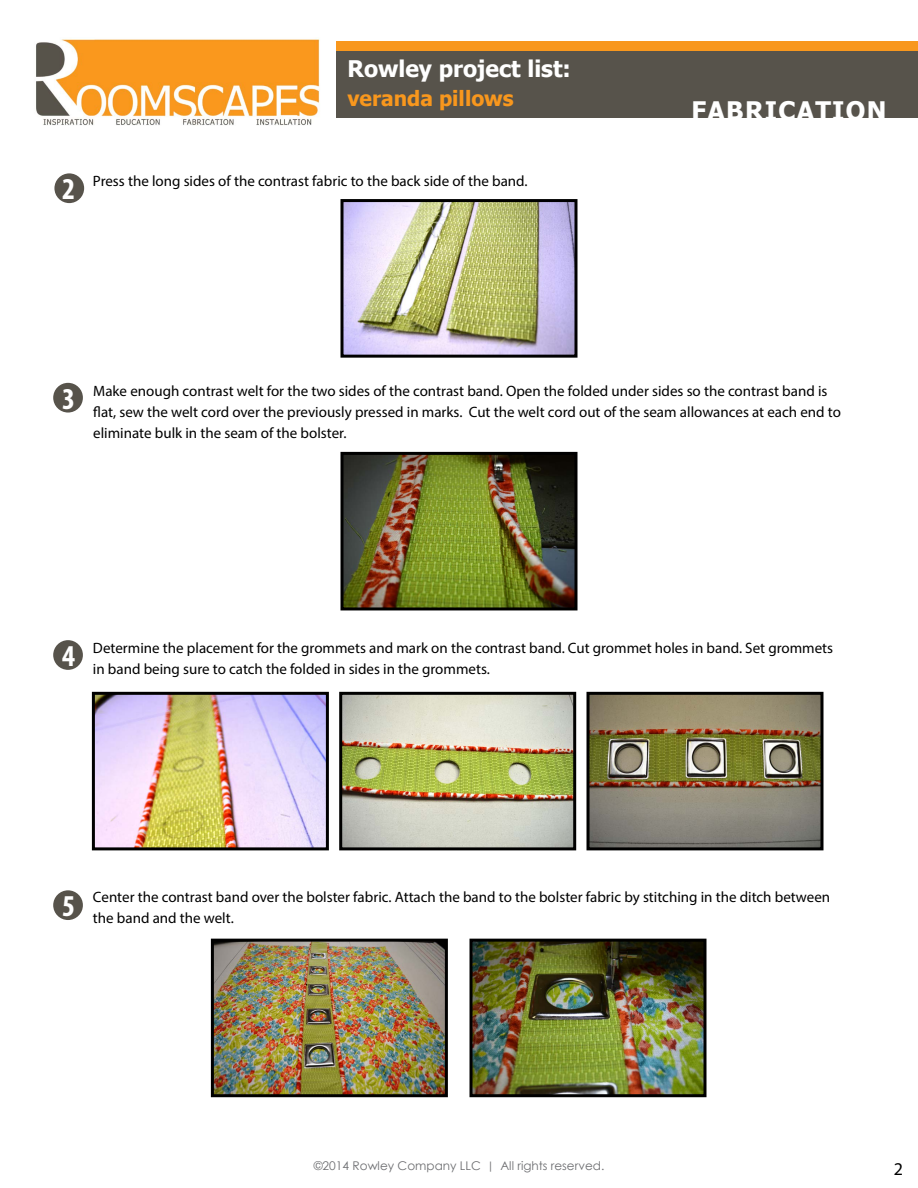
<style>
.page{position:relative;width:918px;height:1188px;background:#fff}
.page>*{position:absolute;margin:0;border:0;box-sizing:border-box;transform-origin:0 0}
.t1{font:700 condensed 30.45px "Myriad Pro";color:#fff}
.t2{font:700 25.5px "Tahoma";letter-spacing:.05em;color:#fff}
.t3{font:700 22.8px "Tahoma";color:#fff}
.t4{font:700 21px "Tahoma";color:#f8971d}
.t5{font:18px "Myriad Pro";color:#000}
.t6{font:15px/21px "Myriad Pro";color:#000}
.t7{font:12px "Century Gothic";color:#6d6e71}
.s1{font-family:"Tw Cen"}
</style>
<div class="page">
<div style="left:337px;top:41px;width:581px;height:77px;background:#57534b"></div>
<img style="left:36px;top:39px;width:284px;height:87px">
<div style="left:337px;top:41px;width:581px;height:10px;background:#f8971d"></div>
<div style="left:53px;top:640px;width:30px;height:30px;background:#57534b;border-radius:50%"></div>
<div style="left:54px;top:173px;width:30px;height:30px;background:#57534b;border-radius:50%"></div>
<div style="left:53px;top:383px;width:30px;height:30px;background:#57534b;border-radius:50%"></div>
<img style="left:344px;top:456px;width:230px;height:150px">
<div style="left:340px;top:452px;width:238px;height:158px;border:3px solid #000"></div>
<img style="left:344px;top:203px;width:230px;height:151px">
<div style="left:340px;top:199px;width:238px;height:159px;border:3px solid #000"></div>
<img style="left:96px;top:696px;width:229px;height:150px">
<div style="left:92px;top:692px;width:237px;height:158px;border:3px solid #000"></div>
<img style="left:343px;top:696px;width:229px;height:150px">
<div style="left:339px;top:692px;width:237px;height:158px;border:3px solid #000"></div>
<img style="left:590px;top:696px;width:230px;height:150px">
<div style="left:586px;top:692px;width:238px;height:158px;border:3px solid #000"></div>
<div style="left:53px;top:890px;width:30px;height:30px;background:#57534b;border-radius:50%"></div>
<img style="left:474px;top:943px;width:228px;height:150px">
<div style="left:470px;top:939px;width:236px;height:158px;border:3px solid #000"></div>
<img style="left:215px;top:943px;width:229px;height:150px">
<div style="left:211px;top:939px;width:237px;height:158px;border:3px solid #000"></div>
<h3 class="t3" style="left:347px;top:53px;width:225px">Rowley project list:</h3>
<h3 class="t4" style="left:347px;top:83px;width:168px">veranda pillows</h3>
<h1 class="t1" style="left:62px;top:170px;width:14px">2</h1>
<p class="t6" style="left:93px;top:170px;width:436px">Press the long sides of the contrast fabric to the back side of the band.</p>
<h2 class="t2" style="left:691px;top:92px;width:197px">FABRICATION</h2>
<h1 class="t1" style="left:62px;top:379px;width:14px">3</h1>
<p class="t6" style="left:93px;top:380px;width:749px">Make enough contrast welt for the two sides of the contrast band. Open the folded under sides so the contrast band is flat, sew the welt cord over the previously pressed in marks. Cut the welt cord out of the seam allowances at each end to eliminate bulk in the seam of the bolster.</p>
<h1 class="t1" style="left:62px;top:637px;width:14px">4</h1>
<p class="t6" style="left:93px;top:637px;width:742px">Determine the placement for the grommets and mark on the contrast band. Cut grommet holes in band. Set grommets in band being sure to catch the folded in sides in the grommets.</p>
<h1 class="t1" style="left:62px;top:887px;width:14px">5</h1>
<p class="t6" style="left:93px;top:886px;width:739px">Center the contrast band over the bolster fabric. Attach the band to the bolster fabric by stitching in the ditch between the band and the welt.</p>
<p class="t7" style="left:314px;top:1157px;width:292px">©2014 Rowley Company LLC <span class="s1">|</span> All rights reserved.</p>
<p class="t5" style="left:894px;top:1158px;width:11px">2</p>
</div>
